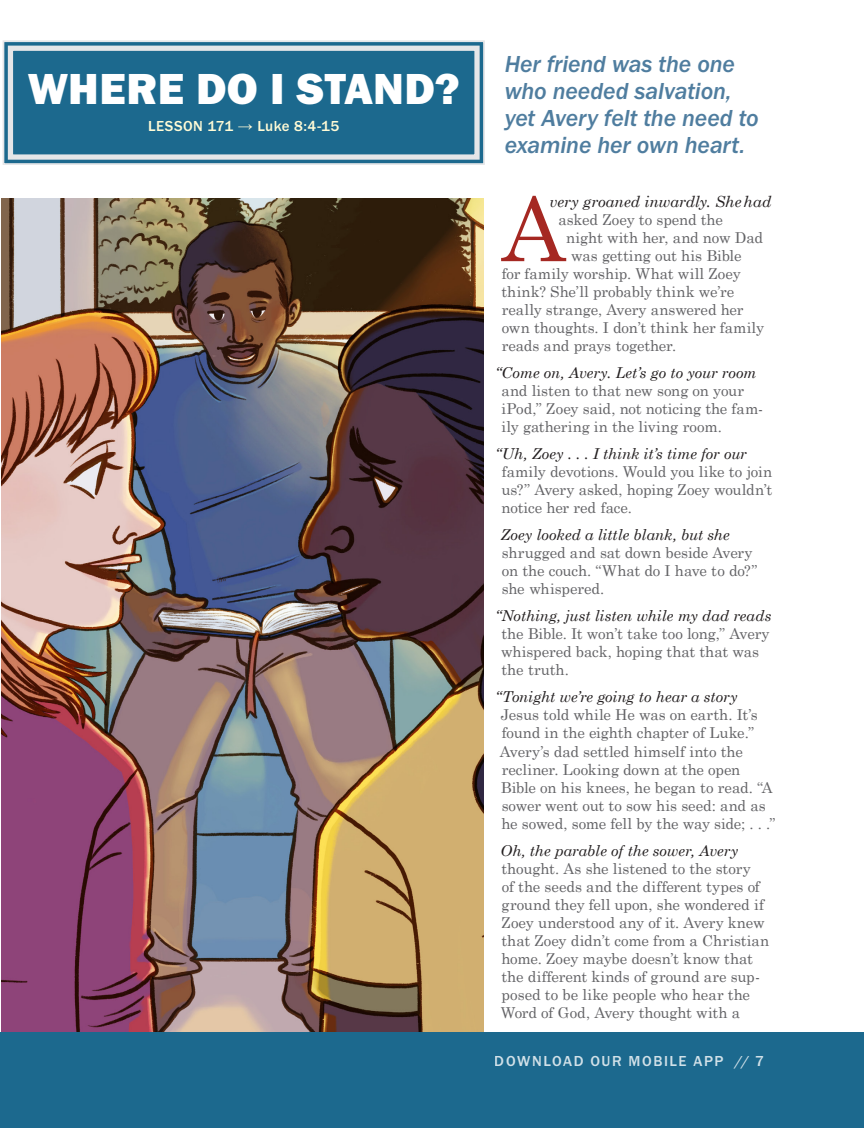
<style>
.page{position:relative;width:864px;height:1128px;background:#fff}
.page>*{position:absolute;margin:0;border:0;box-sizing:border-box;transform-origin:0 0}
.Article_-_Copy_Intro{font:88.65px "Century Schoolbook";color:#a52822}
.Article_-_Title{font:45px "Franklin Gothic URW Hea";letter-spacing:.005em;color:#fff}
.Article_-_Subtitle{font:24px/27px "Franklin Gothic URW Med Ita";letter-spacing:-.005em;color:#4f7d9f}
.Article_-_Copy_Intro-2{font:italic 15.3px "Century Schoolbook";letter-spacing:-.005em;color:#231f20}
.Article_-_Copy{font:15px/18px "Century Schoolbook";letter-spacing:-.005em;color:#636366}
.Article_-_Copy_Intro-3{font:15px "Century Schoolbook";letter-spacing:-.005em;color:#636366}
.t1{font:500 15px "Franklin Gothic URW";letter-spacing:.105em;color:#fff}
.Article_-_Lesson___V{font:500 15px "Franklin Gothic URW";letter-spacing:.03em;color:#fffbd6}
.s1{font-family:"Times New Roman";font-weight:400}
.s2{font-style:italic;color:#231f20}
.s3{font-family:"Franklin Gothic URW Med Ita";font-weight:400}
</style>
<div class="page">
<div style="left:2px;top:40px;width:483px;height:125px;background:#1c698e"></div>
<div style="left:8px;top:46px;width:472px;height:114px;border:5px solid #e5e6e8"></div>
<img style="left:1px;top:198px;width:482px;height:833px">
<div style="left:0;top:1031px;width:864px;height:96px;background:#1c698e"></div>
<p class="Article_-_Title" style="left:28px;top:60px;width:434px">WHERE DO I STAND?</p>
<p class="Article_-_Lesson___V" style="left:148px;top:117px;width:193px">LESSON 171 <span class="s1">→</span> Luke 8:4-15</p>
<p class="Article_-_Subtitle" style="left:505px;top:50px;width:256px">Her friend was the one who needed salvation, yet Avery felt the need to examine her own heart.</p>
<p class="Article_-_Copy_Intro-2" style="left:549px;top:190px;width:224px">very groaned inwardly. She had</p>
<p class="Article_-_Copy_Intro-3" style="left:558px;top:207px;width:166px">asked Zoey to spend the</p>
<p class="Article_-_Copy_Intro-3" style="left:566px;top:225px;width:198px">night with her, and now Dad</p>
<p class="Article_-_Copy_Intro-3" style="left:571px;top:243px;width:172px">was getting out his Bible</p>
<p class="Article_-_Copy_Intro-3" style="left:502px;top:261px;width:241px">for family worship. What will Zoey</p>
<p class="Article_-_Copy_Intro-3" style="left:502px;top:279px;width:234px">think? She’ll probably think we’re</p>
<p class="Article_-_Copy_Intro-3" style="left:502px;top:297px;width:243px">really strange, Avery answered her</p>
<p class="Article_-_Copy_Intro-3" style="left:502px;top:315px;width:264px">own thoughts. I don’t think her family</p>
<p class="Article_-_Copy_Intro-3" style="left:502px;top:333px;width:176px">reads and prays together.</p>
<p class="Article_-_Copy" style="left:502px;top:362px;width:263px;text-indent:-6px"><span class="s2">“Come on, Avery. Let’s go to your room </span>and listen to that new song on your iPod,” Zoey said, not noticing the fam&shy;ily gathering in the living room.</p>
<p class="Article_-_Copy" style="left:501px;top:443px;width:273px;text-indent:-6px"><span class="s2">“Uh, Zoey . . . I think it’s time for our </span>family devotions. Would you like to join us?” Avery asked, hoping Zoey wouldn’t notice her red face.</p>
<p class="Article_-_Copy" style="left:500px;top:524px;width:259px"><span class="s2">Zoey looked a little blank, but she </span>shrugged and sat down beside Avery on the couch. “What do I have to do?” she whispered.</p>
<p class="Article_-_Copy" style="left:501px;top:605px;width:272px;text-indent:-6px"><span class="s2">“Nothing, just listen while my dad reads </span>the Bible. It won’t take too long,” Avery whispered back, hoping that that was the truth.</p>
<p class="Article_-_Copy" style="left:495px;top:686px;width:282px"><span class="s2">“Tonight we’re going to hear a story </span>Jesus told while He was on earth. It’s found in the eighth chapter of Luke.” Avery’s dad settled himself into the recliner. Looking down at the open<br>Bible on his knees, he began to read. “A sower went out to sow his seed: and as he sowed, some fell by the way side; . . .”</p>
<p class="Article_-_Copy" style="left:501px;top:839px;width:270px"><span class="s2">Oh, the parable of the sower, Avery </span>thought. As she listened to the story<br>of the seeds and the different types of ground they fell upon, she wondered if Zoey understood any of it. Avery knew that Zoey didn’t come from a Christian home. Zoey maybe doesn’t know that the different kinds of ground are sup&shy;posed to be like people who hear the Word of God, Avery thought with a</p>
<p class="t1" style="left:495px;top:1051px;width:271px">DOWNLOAD OUR MOBILE APP <span class="s3">//</span> 7</p>
<p class="Article_-_Copy_Intro" style="left:502px;top:155px;width:65px">A</p>
</div>
